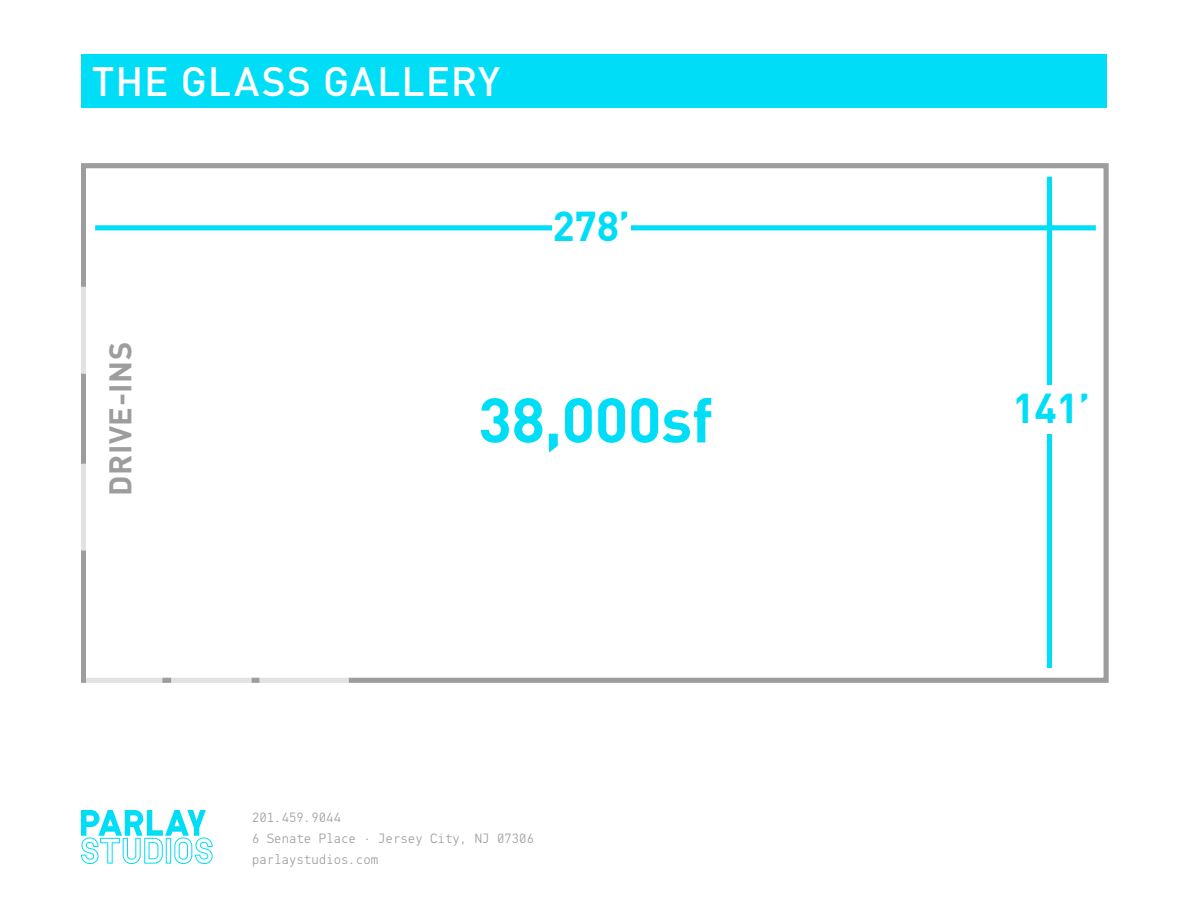
<style>
.page{position:relative;width:1188px;height:918px;background:#fff}
.page>*{position:absolute;margin:0;border:0;box-sizing:border-box;transform-origin:0 0}
.t1{font:700 61.8px "DIN";letter-spacing:-.005em;color:#00ddf6}
.t2{font:700 41.25px "DIN";letter-spacing:-.005em;color:#00ddf6}
.t3{font:500 40.5px "DIN";letter-spacing:.03em;color:#fff}
.t4{font:700 30.9px "DIN";letter-spacing:.02em;color:#9d9d9d}
.t5{font:300 13.5px/21px "PF Din Mono";color:#9d9d9d}
</style>
<div class="page">
<svg style="left:81px;top:810px;width:132px;height:54px"></svg>
<svg style="left:81px;top:163px;width:1028px;height:520px"></svg>
<div style="left:260px;top:678px;width:89px;height:5px;background:#e2e2e2"></div>
<div style="left:251px;top:678px;width:9px;height:5px;background:#9d9d9d"></div>
<div style="left:171px;top:678px;width:80px;height:5px;background:#e2e2e2"></div>
<div style="left:162px;top:678px;width:9px;height:5px;background:#9d9d9d"></div>
<div style="left:83px;top:678px;width:79px;height:5px;background:#e2e2e2"></div>
<div style="left:81px;top:550px;width:5px;height:133px;background:#9d9d9d"></div>
<div style="left:81px;top:464px;width:5px;height:86px;background:#e2e2e2"></div>
<div style="left:81px;top:373px;width:5px;height:91px;background:#9d9d9d"></div>
<div style="left:81px;top:287px;width:5px;height:86px;background:#e2e2e2"></div>
<div style="left:95px;top:225px;width:1001px;height:5px;background:#00ddf6"></div>
<div style="left:552px;top:201px;width:78px;height:54px;background:#fff"></div>
<div style="left:81px;top:54px;width:1026px;height:54px;background:#00ddf6"></div>
<h3 class="t3" style="left:92px;top:55px;width:410px">THE GLASS GALLERY</h3>
<h2 class="t2" style="left:553px;top:200px;width:79px">278’</h2>
<h3 class="t4" style="left:100px;top:496px;width:156px;rotate:-90deg">DRIVE-INS</h3>
<h1 class="t1" style="left:478px;top:380px;width:236px">38,000sf</h1>
<p class="t5" style="left:252px;top:807px;width:284px">201.459.9044<br>6 Senate Place · Jersey City, NJ 07306 parlaystudios.com</p>
<h2 class="t2" style="left:1012px;top:381px;width:79px">141’</h2>
</div>
